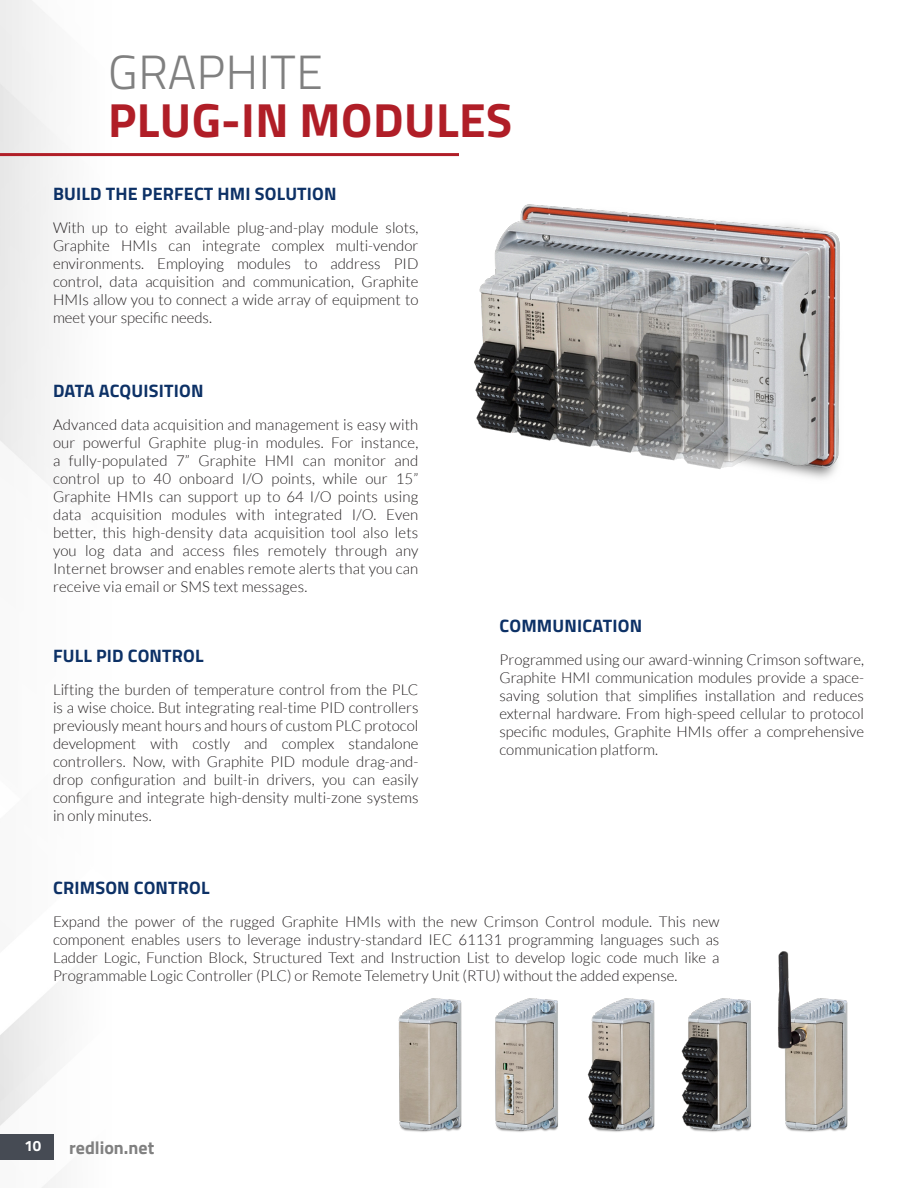
<style>
.page{position:relative;width:918px;height:1188px;background:#fff}
.page>*{position:absolute;margin:0;border:0;box-sizing:border-box;transform-origin:0 0}
.Page_Header__Red{font:700 48px "Titillium Web";letter-spacing:.01em;color:#b01e27}
.Page_Header__Red-2{font:300 48px "Titillium Web";letter-spacing:.01em;color:#808080}
.Body_Paragraph_Heade{font:700 18px "Titillium Web";letter-spacing:.01em;color:#0d3166}
.t1{font:700 18px "Titillium Web";color:#808080}
.Body_Paragraph{font:300 15px/18px "Lato";color:#231f20;text-align:justify}
.t2{font:700 15px "Titillium Web";color:#fff}
</style>
<div class="page">
<div style="left:0;top:1134px;width:54px;height:26px;background:#464b54"></div>
<hr style="left:0;top:153px;width:459px;height:3px;background:#b01e27">
<img style="left:474px;top:204px;width:366px;height:275px">
<img style="left:398px;top:998px;width:353px;height:134px">
<img style="left:778px;top:951px;width:70px;height:181px">
<p class="Page_Header__Red-2" style="left:108px;top:37px;width:216px">GRAPHITE</p>
<p class="Page_Header__Red" style="left:108px;top:83px;width:406px">PLUG-IN MODULES</p>
<p class="Body_Paragraph_Heade" style="left:53px;top:180px;width:285px">BUILD THE PERFECT HMI SOLUTION</p>
<p class="Body_Paragraph" style="left:53px;top:219px;width:367px">With up to eight available plug-and-play module slots, Graphite HMIs can integrate complex multi-vendor environments. Employing modules to address PID control, data acquisition and communication, Graphite HMIs allow you to connect a wide array of equipment to meet your specific needs.</p>
<p class="Body_Paragraph_Heade" style="left:53px;top:377px;width:152px">DATA ACQUISITION</p>
<p class="Body_Paragraph" style="left:53px;top:416px;width:367px">Advanced data acquisition and management is easy with our powerful Graphite plug-in modules. For instance, a fully-populated 7” Graphite HMI can monitor and control up to 40 onboard I/O points, while our 15” Graphite HMIs can support up to 64 I/O points using data acquisition modules with integrated I/O. Even better, this high-density data acquisition tool also lets you log data and access files remotely through any Internet browser and enables remote alerts that you can receive via email or SMS text messages.</p>
<p class="Body_Paragraph_Heade" style="left:53px;top:642px;width:152px">FULL PID CONTROL</p>
<p class="Body_Paragraph" style="left:53px;top:680px;width:367px">Lifting the burden of temperature control from the PLC is a wise choice. But integrating real-time PID controllers previously meant hours and hours of custom PLC protocol development with costly and complex standalone controllers. Now, with Graphite PID module drag-and&shy;drop configuration and built-in drivers, you can easily configure and integrate high-density multi-zone systems in only minutes.</p>
<p class="Body_Paragraph_Heade" style="left:53px;top:874px;width:158px">CRIMSON CONTROL</p>
<p class="Body_Paragraph_Heade" style="left:500px;top:612px;width:144px">COMMUNICATION</p>
<p class="Body_Paragraph" style="left:500px;top:650px;width:366px">Programmed using our award-winning Crimson software, Graphite HMI communication modules provide a space&shy;saving solution that simplifies installation and reduces external hardware. From high-speed cellular to protocol specific modules, Graphite HMIs offer a comprehensive communication platform.</p>
<p class="Body_Paragraph" style="left:53px;top:913px;width:668px">Expand the power of the rugged Graphite HMIs with the new Crimson Control module. This new component enables users to leverage industry-standard IEC 61131 programming languages such as Ladder Logic, Function Block, Structured Text and Instruction List to develop logic code much like a Programmable Logic Controller (PLC) or Remote Telemetry Unit (RTU) without the added expense.</p>
<p class="t2" style="left:24px;top:1134px;width:18px">10</p>
<p class="t1" style="left:69px;top:1134px;width:87px">redlion.net</p>
</div>
